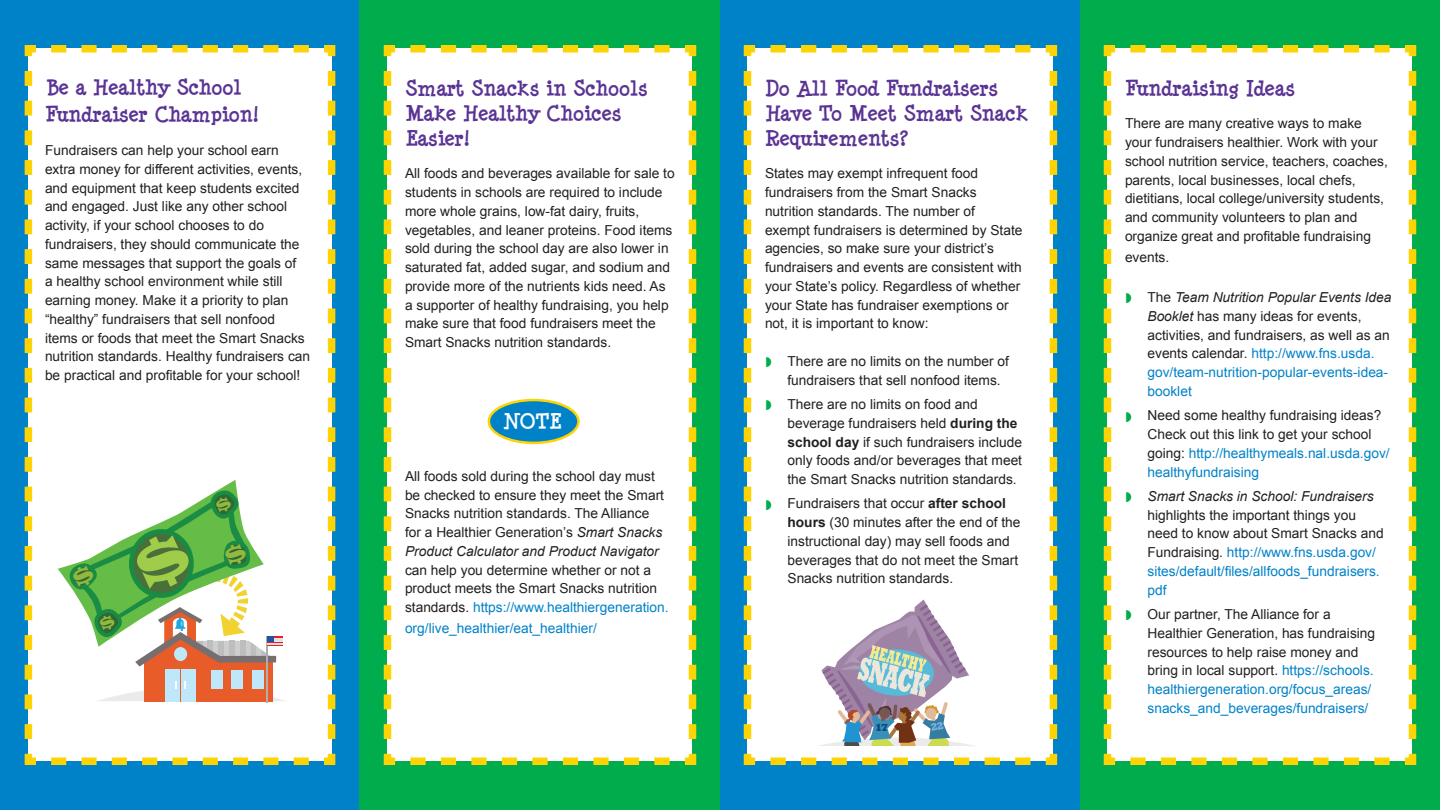
<style>
.page{position:relative;width:1440px;height:810px;background:#fff}
.page>*{position:absolute;margin:0;border:0;box-sizing:border-box;transform-origin:0 0}
.t1{font:700 20px/25px "Minya Nouvelle";color:#5a3394}
.t2{font:700 20px "Minya Nouvelle";color:#fff}
.t3{font:13.75px/18.8px "Arial";color:#231f20}
.t4{font:13.75px "Arial";color:#0082c9}
.t5{font:800 10.5px "Rockwell";color:#0a4a81}
.s1{font-style:italic}
.s2{color:#0082c9}
.s3{font-weight:700}
</style>
<div class="page">
<div style="left:304px;top:0;width:472px;height:810px;background:#00ac4c"></div>
<div style="left:0;top:0;width:358px;height:810px;background:#0082c9"></div>
<div style="left:979px;top:0;width:461px;height:810px;background:#00ac4c"></div>
<svg style="left:24px;top:45px;width:312px;height:720px;background:#f8f9f3"></svg>
<div style="left:383px;top:45px;width:314px;height:720px;background:#fff"></div>
<div style="left:1103px;top:45px;width:314px;height:720px;background:#fff"></div>
<div style="left:144px;top:660px;width:129px;height:42px;background:#e85c2a"></div>
<div style="left:181px;top:670px;width:15px;height:32px;background:#bee7fa"></div>
<div style="left:211px;top:670px;width:12px;height:18px;background:#bee7fa"></div>
<div style="left:232px;top:670px;width:11px;height:18px;background:#bee7fa"></div>
<div style="left:252px;top:670px;width:12px;height:18px;background:#bee7fa"></div>
<div style="left:165px;top:670px;width:15px;height:32px;background:#bee7fa"></div>
<hr style="left:266px;top:636px;width:1px;height:67px;background:#afaeae">
<svg style="left:96px;top:681px;width:191px;height:20px"></svg>
<div style="left:489px;top:400px;width:89px;height:43px;background:#0082c9;border-radius:50%"></div>
<div style="left:488px;top:399px;width:92px;height:45px;border:2px solid #fed304;border-radius:50%"></div>
<div style="left:720px;top:0;width:360px;height:810px;background:#0082c9"></div>
<svg style="left:743px;top:45px;width:315px;height:720px;background:#ebf4f4"></svg>
<svg style="left:766px;top:357px;width:5px;height:10px"></svg>
<svg style="left:766px;top:400px;width:5px;height:10px"></svg>
<svg style="left:766px;top:500px;width:5px;height:10px"></svg>
<svg style="left:1126px;top:293px;width:5px;height:10px"></svg>
<svg style="left:1126px;top:412px;width:5px;height:10px"></svg>
<svg style="left:1126px;top:492px;width:5px;height:10px"></svg>
<svg style="left:1126px;top:610px;width:5px;height:10px"></svg>
<svg style="left:58px;top:480px;width:225px;height:188px;background:#b9d0ac"></svg>
<svg style="left:770px;top:600px;width:268px;height:165px;background:#dfdede"></svg>
<p class="t1" style="left:45px;top:73px;width:215px;line-height:27.5px">Be a Healthy School<br>Fundraiser Champion!</p>
<p class="t3" style="left:45px;top:141px;width:267px">Fundraisers can help your school earn extra money for different activities, events, and equipment that keep students excited and engaged. Just like any other school activity, if your school chooses to do fundraisers, they should communicate the same messages that support the goals of<br>a healthy school environment while still earning money. Make it a priority to plan “healthy” fundraisers that sell nonfood items or foods that meet the Smart Snacks nutrition standards. Healthy fundraisers can be practical and profitable for your school!</p>
<p class="t1" style="left:405px;top:76px;width:244px">Smart Snacks in Schools<br>Make Healthy Choices<br>Easier!</p>
<p class="t3" style="left:405px;top:164px;width:271px">All foods and beverages available for sale to students in schools are required to include more whole grains, low-fat dairy, fruits, vegetables, and leaner proteins. Food items sold during the school day are also lower in saturated fat, added sugar, and sodium and provide more of the nutrients kids need. As a supporter of healthy fundraising, you help make sure that food fundraisers meet the Smart Snacks nutrition standards.</p>
<p class="t2" style="left:504px;top:409px;width:59px">NOTE</p>
<p class="t3" style="left:405px;top:467px;width:265px">All foods sold during the school day must be checked to ensure they meet the Smart Snacks nutrition standards. The Alliance for a Healthier Generation’s <span class="s1">Smart Snacks Product Calculator and Product Navigator </span>can help you determine whether or not a product meets the Smart Snacks nutrition standards. <span class="s2">https://www.healthiergeneration.</span></p>
<p class="t4" style="left:405px;top:620px;width:193px">org/live_healthier/eat_healthier/</p>
<p class="t1" style="left:765px;top:76px;width:264px">Do All Food Fundraisers<br>Have To Meet Smart Snack<br>Requirements?</p>
<p class="t3" style="left:765px;top:164px;width:259px">States may exempt infrequent food fundraisers from the Smart Snacks nutrition standards. The number of exempt fundraisers is determined by State agencies, so make sure your district’s fundraisers and events are consistent with your State’s policy. Regardless of whether your State has fundraiser exemptions or not, it is important to know:</p>
<p class="t3" style="left:788px;top:352px;width:223px">There are no limits on the number of fundraisers that sell nonfood items.</p>
<p class="t3" style="left:788px;top:395px;width:236px">There are no limits on food and beverage fundraisers held <span class="s3">during the school day</span> if such fundraisers include only foods and/or beverages that meet the Smart Snacks nutrition standards.</p>
<p class="t3" style="left:788px;top:494px;width:235px">Fundraisers that occur <span class="s3">after school hours</span> (30 minutes after the end of the instructional day) may sell foods and beverages that do not meet the Smart Snacks nutrition standards.</p>
<p class="t5" style="left:875px;top:721px;width:15px">17</p>
<p class="t1" style="left:1125px;top:76px;width:171px">Fundraising Ideas</p>
<p class="t3" style="left:1125px;top:114px;width:264px">There are many creative ways to make your fundraisers healthier. Work with your school nutrition service, teachers, coaches, parents, local businesses, local chefs, dietitians, local college/university students, and community volunteers to plan and organize great and profitable fundraising</p>
<p class="t3" style="left:1125px;top:248px;width:46px">events.</p>
<p class="t3" style="left:1148px;top:288px;width:246px">The <span class="s1">Team Nutrition Popular Events Idea Booklet</span> has many ideas for events, activities, and fundraisers, as well as an events calendar. <span class="s2">http://www.fns.usda. gov/team-nutrition-popular-events-idea&shy;booklet</span></p>
<p class="t3" style="left:1148px;top:406px;width:244px">Need some healthy fundraising ideas?<br>Check out this link to get your school going: <span class="s2">http://healthymeals.nal.usda.gov/ healthyfundraising</span></p>
<p class="t3" style="left:1148px;top:487px;width:238px"><span class="s1">Smart Snacks in School: Fundraisers </span>highlights the important things you need to know about Smart Snacks and Fundraising. <span class="s2">http://www.fns.usda.gov/ sites/default/files/allfoods_fundraisers. pdf</span></p>
<p class="t3" style="left:1148px;top:605px;width:229px">Our partner, The Alliance for a Healthier Generation, has fundraising resources to help raise money and bring in local support. <span class="s2">https://schools. healthiergeneration.org/focus_areas/ snacks_and_beverages/fundraisers/</span></p>
</div>
